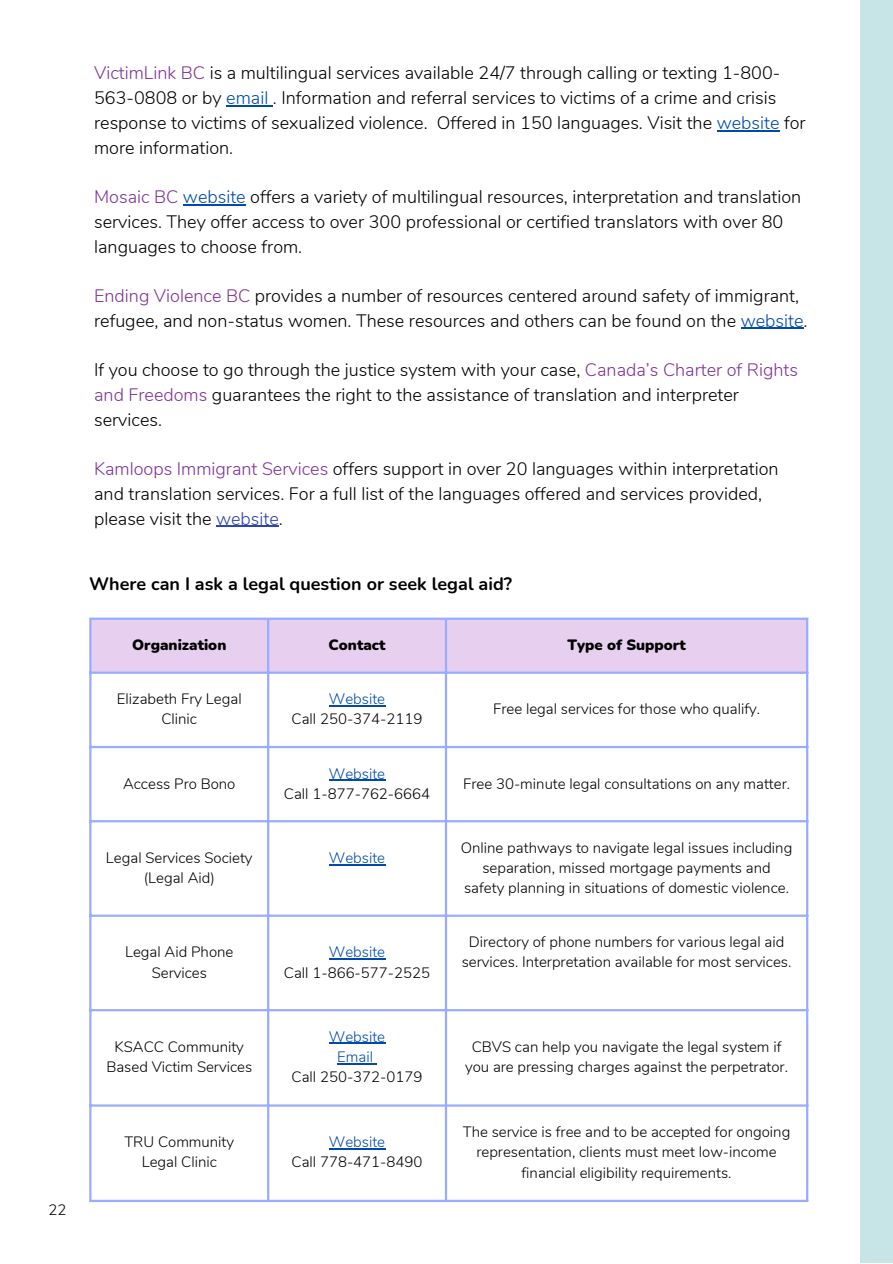
<style>
.page{position:relative;width:893px;height:1264px;background:#fff}
.page>*{position:absolute;margin:0;border:0;box-sizing:border-box;transform-origin:0 0}
.t1{font:300 18px/24.8px "Nunito";color:#000}
.t2{font:700 18px "Nunito";color:#000}
.t3{font:300 15px/20.2px "Nunito";color:#000;text-align:center}
.t4{font:300 15px/20.2px "Nunito";color:#004aad;text-align:center}
.t5{font:900 15px "Nunito";color:#000}
.s1{color:#7f3397}
.s2{color:#004aad}
.s3{color:#2e45ab}
</style>
<div class="page">
<div style="left:859px;top:0;width:33px;height:1262px;background:#c7e4e6"></div>
<div style="left:91px;top:620px;width:715px;height:51px;background:#e7cfef"></div>
<hr style="left:329px;top:705px;width:56px;height:1px;background:#004aad">
<hr style="left:329px;top:779px;width:56px;height:1px;background:#004aad">
<hr style="left:329px;top:864px;width:56px;height:1px;background:#004aad">
<hr style="left:329px;top:958px;width:56px;height:1px;background:#004aad">
<hr style="left:329px;top:1042px;width:56px;height:1px;background:#004aad">
<hr style="left:337px;top:1063px;width:36px;height:1px;background:#004aad">
<hr style="left:329px;top:1148px;width:56px;height:1px;background:#004aad">
<hr style="left:89px;top:620px;width:2px;height:579px;background:#99acff">
<hr style="left:267px;top:620px;width:2px;height:579px;background:#99acff">
<hr style="left:445px;top:620px;width:2px;height:579px;background:#99acff">
<hr style="left:806px;top:620px;width:2px;height:579px;background:#99acff">
<hr style="left:89px;top:617px;width:719px;height:3px;background:#99acff">
<hr style="left:89px;top:671px;width:719px;height:3px;background:#99acff">
<hr style="left:89px;top:746px;width:719px;height:2px;background:#99acff">
<hr style="left:89px;top:820px;width:719px;height:2px;background:#99acff">
<hr style="left:89px;top:914px;width:719px;height:2px;background:#99acff">
<hr style="left:89px;top:1009px;width:719px;height:2px;background:#99acff">
<hr style="left:89px;top:1104px;width:719px;height:2px;background:#99acff">
<hr style="left:89px;top:1199px;width:719px;height:2px;background:#99acff">
<hr style="left:226px;top:105px;width:47px;height:1px;background:#004aad">
<hr style="left:716px;top:130px;width:63px;height:1px;background:#004aad">
<hr style="left:183px;top:204px;width:63px;height:1px;background:#004aad">
<hr style="left:740px;top:328px;width:63px;height:1px;background:#004aad">
<hr style="left:216px;top:526px;width:63px;height:1px;background:#2e45ab">
<p class="t3" style="left:49px;top:1200px;width:19px">22</p>
<p class="t1" style="left:94px;top:61px;width:712px"><span class="s1">VictimLink BC</span> is a multilingual services available 24/7 through calling or texting 1-800- 563-0808 or by <span class="s2">email</span> . Information and referral services to victims of a crime and crisis response to victims of sexualized violence. Offered in 150 languages. Visit the <span class="s2">website</span> for more information.</p>
<p class="t1" style="left:94px;top:185px;width:708px"><span class="s1">Mosaic BC</span> <span class="s2">website</span> offers a variety of multilingual resources, interpretation and translation services. They offer access to over 300 professional or certified translators with over 80 languages to choose from.</p>
<p class="t1" style="left:94px;top:284px;width:714px"><span class="s1">Ending Violence BC</span> provides a number of resources centered around safety of immigrant, refugee, and non-status women. These resources and others can be found on the <span class="s2">website</span>.</p>
<p class="t1" style="left:94px;top:358px;width:705px">If you choose to go through the justice system with your case, <span class="s1">Canada’s Charter of Rights and Freedoms</span> guarantees the right to the assistance of translation and interpreter services.</p>
<p class="t1" style="left:94px;top:457px;width:686px"><span class="s1">Kamloops Immigrant Services</span> offers support in over 20 languages within interpretation and translation services. For a full list of the languages offered and services provided, please visit the <span class="s3">website</span>.</p>
<p class="t2" style="left:89px;top:572px;width:424px">Where can I ask a legal question or seek legal aid?</p>
<p class="t5" style="left:132px;top:635px;width:96px">Organization</p>
<p class="t5" style="left:328px;top:635px;width:58px">Contact</p>
<p class="t5" style="left:567px;top:635px;width:120px">Type of Support</p>
<p class="t3" style="left:117px;top:689px;width:126px">Elizabeth Fry Legal<br>Clinic</p>
<p class="t4" style="left:329px;top:689px;width:58px">Website</p>
<p class="t3" style="left:291px;top:709px;width:132px">Call 250-374-2119</p>
<p class="t3" style="left:123px;top:773px;width:114px">Access Pro Bono</p>
<p class="t4" style="left:329px;top:763px;width:58px">Website</p>
<p class="t3" style="left:284px;top:783px;width:148px">Call 1-877-762-6664</p>
<p class="t3" style="left:493px;top:699px;width:268px">Free legal services for those who qualify.</p>
<p class="t3" style="left:463px;top:773px;width:328px">Free 30-minute legal consultations on any matter.</p>
<p class="t3" style="left:106px;top:847px;width:148px">Legal Services Society (Legal Aid)</p>
<p class="t4" style="left:329px;top:847px;width:58px">Website</p>
<p class="t3" style="left:461px;top:837px;width:333px">Online pathways to navigate legal issues including separation, missed mortgage payments and safety planning in situations of domestic violence.</p>
<p class="t3" style="left:125px;top:942px;width:110px">Legal Aid Phone<br>Services</p>
<p class="t4" style="left:329px;top:942px;width:58px">Website</p>
<p class="t3" style="left:284px;top:962px;width:148px">Call 1-866-577-2525</p>
<p class="t3" style="left:106px;top:1036px;width:147px">KSACC Community<br>Based Victim Services</p>
<p class="t4" style="left:329px;top:1026px;width:58px">Website<br>Email</p>
<p class="t3" style="left:291px;top:1067px;width:132px">Call 250-372-0179</p>
<p class="t3" style="left:124px;top:1132px;width:111px">TRU Community<br>Legal Clinic</p>
<p class="t4" style="left:329px;top:1132px;width:58px">Website</p>
<p class="t3" style="left:291px;top:1152px;width:132px">Call 778-471-8490</p>
<p class="t3" style="left:461px;top:932px;width:331px">Directory of phone numbers for various legal aid services. Interpretation available for most services.</p>
<p class="t3" style="left:465px;top:1036px;width:324px">CBVS can help you navigate the legal system if you are pressing charges against the perpetrator.</p>
<p class="t3" style="left:463px;top:1121px;width:329px">The service is free and to be accepted for ongoing representation, clients must meet low-income financial eligibility requirements.</p>
</div>
